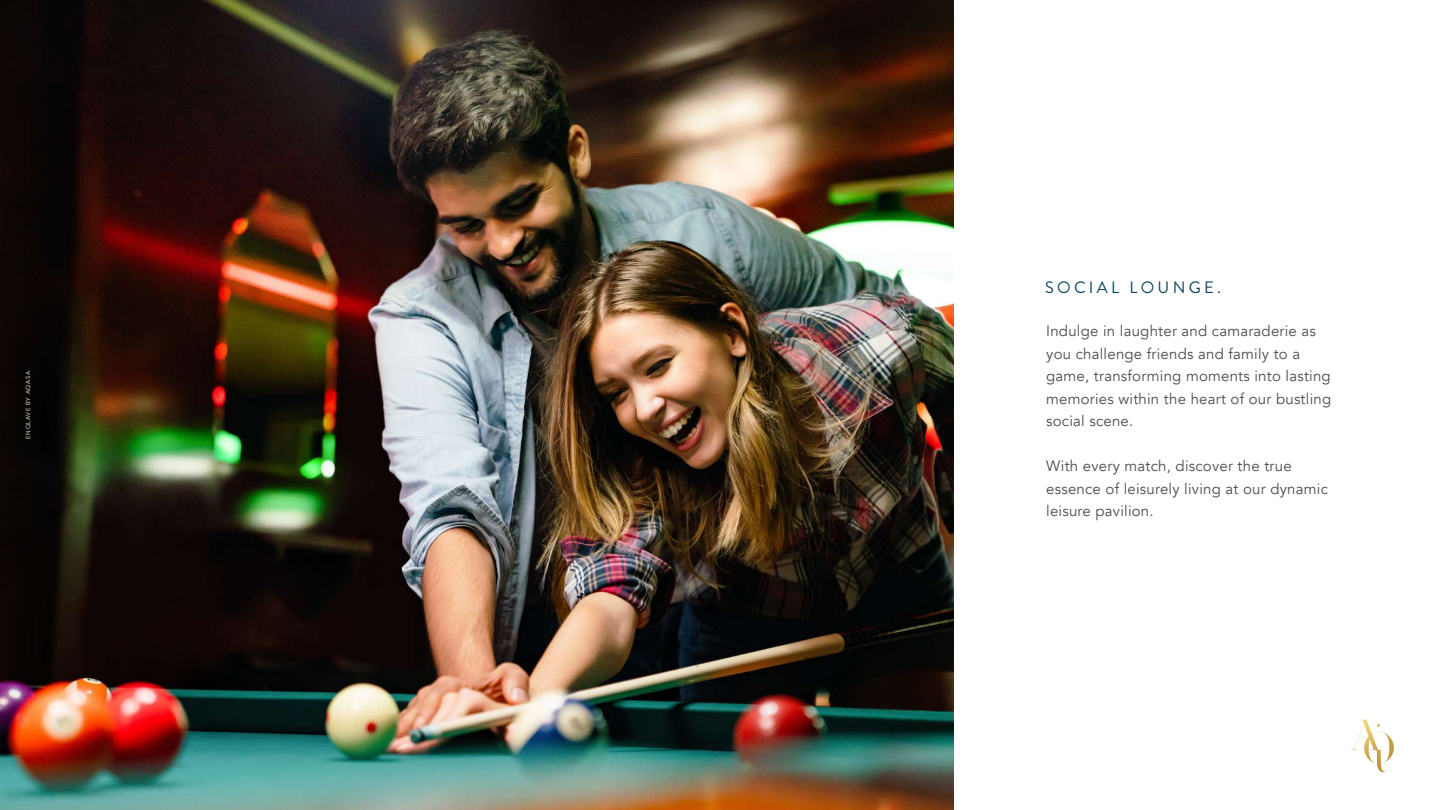
<style>
.page{position:relative;width:1440px;height:810px;background:#fff}
.page>*{position:absolute;margin:0;border:0;box-sizing:border-box;transform-origin:0 0}
.t1{font:16.5px "Brandon Grotesque";letter-spacing:.2em;color:#0b465e}
.t2{font:15px/22.5px "Avenir";letter-spacing:.015em;color:#4d4d4d}
.t3{font:6px "Avenir";letter-spacing:.1em;color:#fff}
</style>
<div class="page">
<img style="left:0;top:0;width:954px;height:810px">
<svg style="left:1350px;top:720px;width:44px;height:53px"></svg>
<p class="t3" style="left:24px;top:439px;width:69px;rotate:-90deg">ENQLAVE BY AQASA</p>
<p class="t1" style="left:1045px;top:276px;width:177px">SOCIAL LOUNGE.</p>
<p class="t2" style="left:1046px;top:320px;width:287px">Indulge in laughter and camaraderie as you challenge friends and family to a game, transforming moments into lasting memories within the heart of our bustling social scene.</p>
<p class="t2" style="left:1046px;top:455px;width:283px">With every match, discover the true essence of leisurely living at our dynamic leisure pavilion.</p>
</div>
